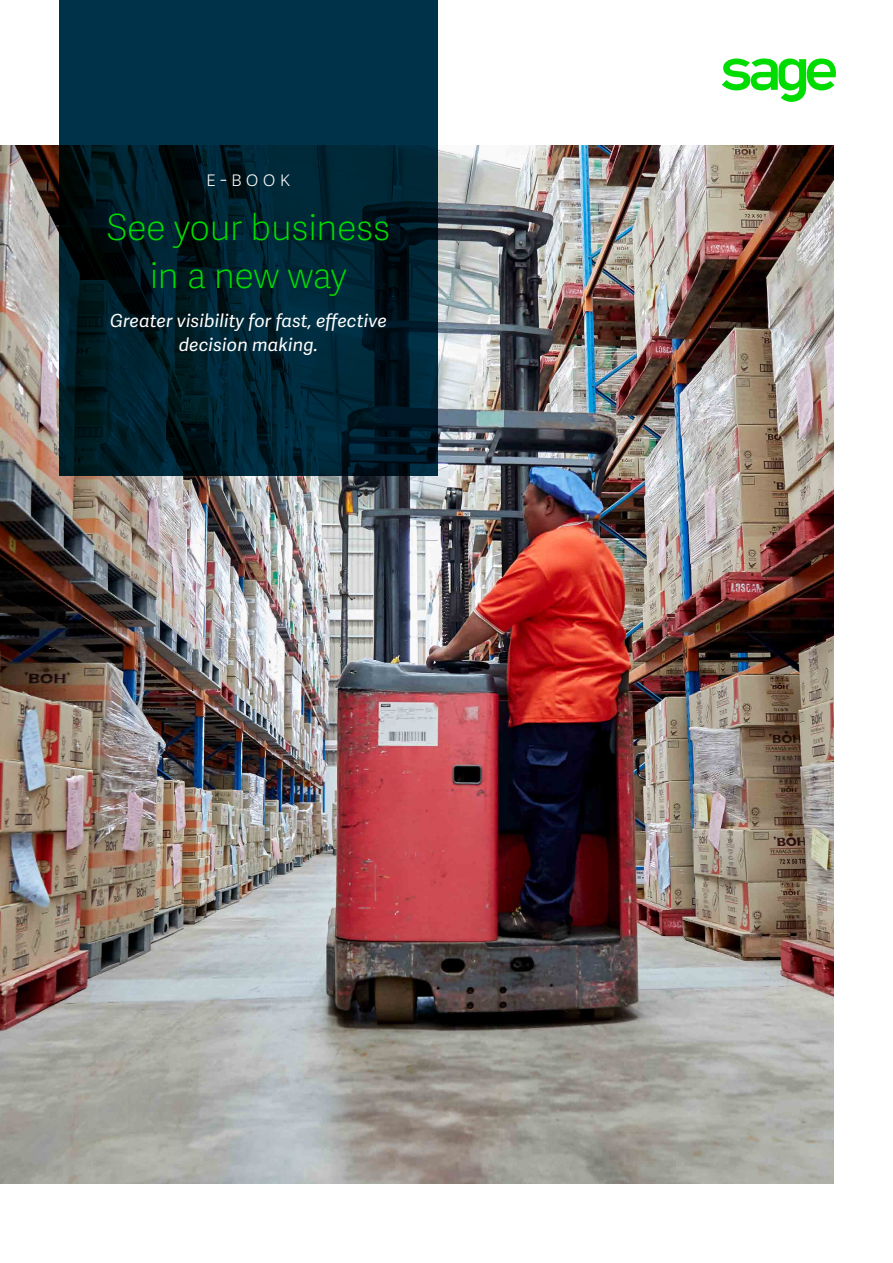
<style>
.page{position:relative;width:893px;height:1263px;background:#fff}
.page>*{position:absolute;margin:0;border:0;box-sizing:border-box;transform-origin:0 0}
.t1{font:36px/48px "Adelle Sans SAGE Th";letter-spacing:-.01em;color:#00dc00;text-align:center}
.t2{font:21px "Adelle Sans SAGE Th";color:#fff}
.t3{font:italic 18px/24px "Adelle Sans SAGE";letter-spacing:.01em;color:#fff;text-align:center}
</style>
<div class="page">
<img style="left:0;top:146px;width:833px;height:1038px">
<svg style="left:59px;top:0;width:378px;height:476px;background:#002534"></svg>
<svg style="left:722px;top:59px;width:114px;height:43px"></svg>
<p class="t2" style="left:206px;top:164px;width:86px">E-book</p>
<h1 class="t1" style="left:107px;top:202px;width:285px">See your business in a new way</h1>
<p class="t3" style="left:110px;top:308px;width:278px">Greater visibility for fast, effective decision making.</p>
</div>
